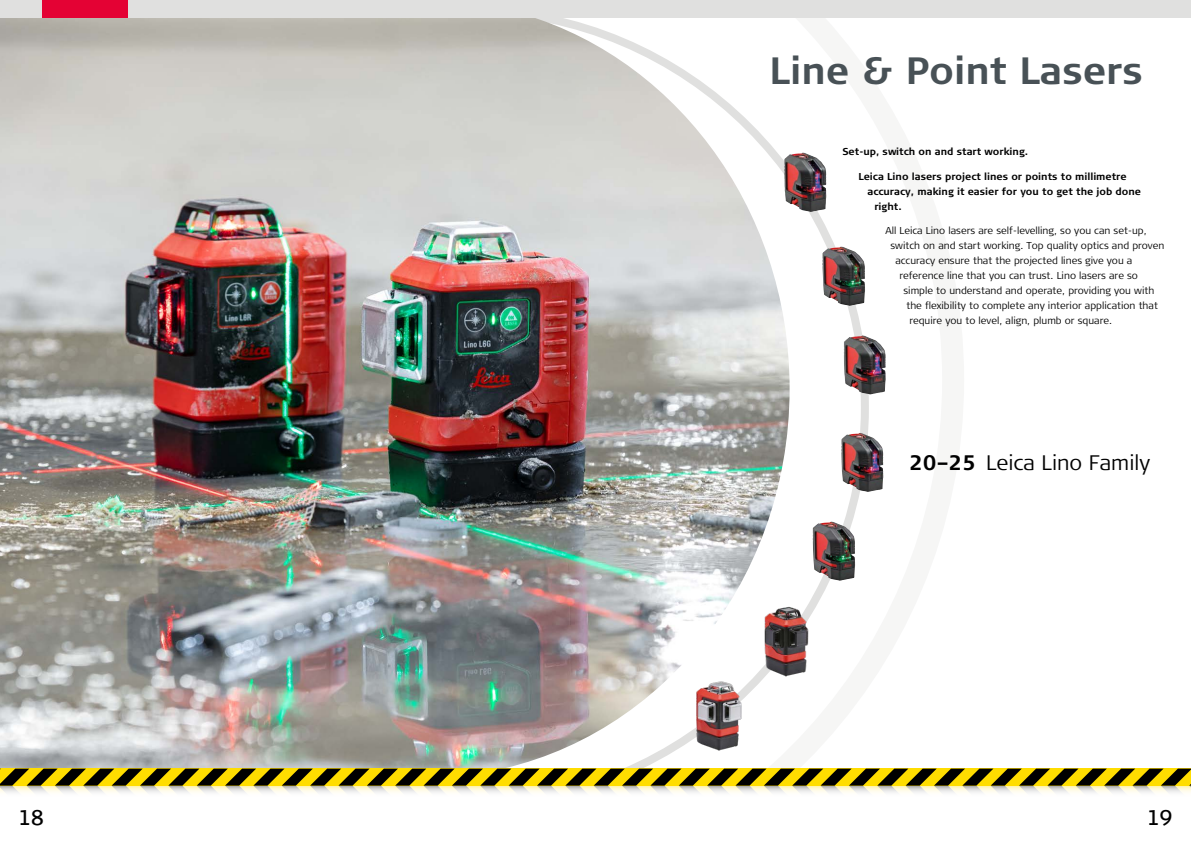
<style>
.page{position:relative;width:1191px;height:842px;background:#fff}
.page>*{position:absolute;margin:0;border:0;box-sizing:border-box;transform-origin:0 0}
.t1{font:700 38px "Signa Column";color:#485156}
.t2{font:300 21px "Signa Column";color:#000}
.t3{font:21px "Signa Column";color:#000}
.t4{font:300 10px "Signa Column";color:#000}
.t5{font:700 10px "Signa Column";color:#000}
.s1{font-weight:700}
</style>
<div class="page">
<svg style="left:789px;top:17px;width:175px;height:752px"></svg>
<img style="left:0;top:17px;width:789px;height:752px">
<svg style="left:0;top:769px;width:1191px;height:24px"></svg>
<div style="left:0;top:0;width:1191px;height:17px;background:#e0e0df"></div>
<div style="left:43px;top:0;width:85px;height:17px;background:#e40234"></div>
<img style="left:822px;top:247px;width:43px;height:59px">
<img style="left:784px;top:153px;width:42px;height:59px">
<img style="left:843px;top:335px;width:19px;height:51px">
<img style="left:841px;top:433px;width:18px;height:52px">
<img style="left:812px;top:522px;width:43px;height:59px">
<img style="left:747px;top:592px;width:76px;height:94px">
<img style="left:680px;top:677px;width:77px;height:81px">
<h1 class="t1" style="left:769px;top:46px;width:375px">Line &amp; Point Lasers</h1>
<p class="t5" style="left:842px;top:146px;width:187px">Set-up, switch on and start working.</p>
<p class="t5" style="left:858px;top:170px;width:270px">Leica Lino lasers project lines or points to millimetre</p>
<p class="t5" style="left:867px;top:185px;width:275px">accuracy, making it easier for you to get the job done</p>
<p class="t5" style="left:874px;top:200px;width:29px">right.</p>
<p class="t4" style="left:885px;top:224px;width:263px">All Leica Lino lasers are self-levelling, so you can set-up,</p>
<p class="t4" style="left:890px;top:239px;width:275px">switch on and start working. Top quality optics and proven</p>
<p class="t4" style="left:895px;top:254px;width:238px">accuracy ensure that the projected lines give you a</p>
<p class="t4" style="left:899px;top:269px;width:240px">reference line that you can trust. Lino lasers are so</p>
<p class="t4" style="left:903px;top:284px;width:252px">simple to understand and operate, providing you with</p>
<p class="t4" style="left:906px;top:299px;width:253px">the flexibility to complete any interior application that</p>
<p class="t4" style="left:909px;top:314px;width:204px">require you to level, align, plumb or square.</p>
<h2 class="t2" style="left:909px;top:450px;width:242px"><span class="s1">20–25</span> Leica Lino Family</h2>
<h2 class="t3" style="left:18px;top:804px;width:27px">18</h2>
<h2 class="t3" style="left:1147px;top:804px;width:27px">19</h2>
</div>
